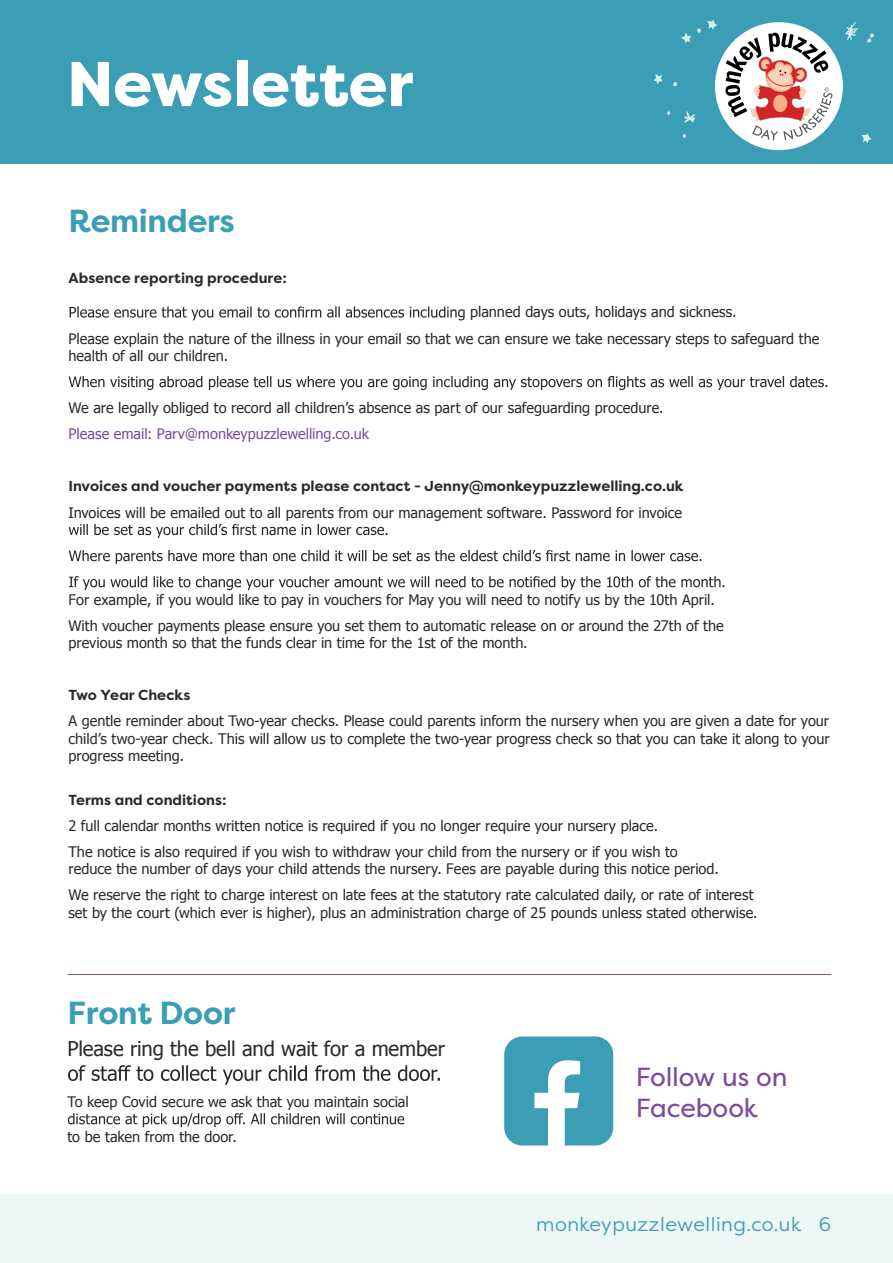
<style>
.page{position:relative;width:893px;height:1263px;background:#fff}
.page>*{position:absolute;margin:0;border:0;box-sizing:border-box;transform-origin:0 0}
.t1{font:800 63px "Filson Pro";letter-spacing:-.005em;color:#fff}
.t2{font:700 31.95px "Filson Pro";letter-spacing:-.01em;color:#3a9eb5}
.t3{font:26.1px/31.3px "Filson Pro";letter-spacing:-.005em;color:#7b4c9e}
.t4{font:20.25px "Tahoma";letter-spacing:-.01em;color:#2c2a29}
.t5{font:19.5px "Filson Pro";letter-spacing:.025em;color:#3c9eb5}
.t6{font:14.55px/26.1px "Tahoma";color:#2c2a29}
.t7{font:700 14.55px "Filson Pro";color:#2c2a29}
.t8{font:14.55px "Tahoma";letter-spacing:-.005em;color:#7b4c9e}
</style>
<div class="page">
<div style="left:0;top:0;width:893px;height:164px;background:#3c9eb5"></div>
<div style="left:715px;top:22px;width:128px;height:128px;background:#fff;border-radius:50%"></div>
<svg style="left:725px;top:33px;width:107px;height:107px"></svg>
<svg style="left:654px;top:74px;width:8px;height:10px"></svg>
<svg style="left:673px;top:82px;width:4px;height:4px"></svg>
<svg style="left:861px;top:133px;width:11px;height:10px"></svg>
<svg style="left:845px;top:22px;width:13px;height:18px"></svg>
<svg style="left:867px;top:33px;width:7px;height:10px"></svg>
<svg style="left:681px;top:33px;width:10px;height:10px"></svg>
<svg style="left:697px;top:19px;width:21px;height:14px"></svg>
<svg style="left:684px;top:111px;width:11px;height:11px"></svg>
<svg style="left:682px;top:134px;width:4px;height:4px"></svg>
<svg style="left:667px;top:111px;width:3px;height:4px"></svg>
<div style="left:0;top:1195px;width:893px;height:68px;background:#edf7f6"></div>
<svg style="left:70px;top:306px;width:395px;height:14px"></svg>
<svg style="left:69px;top:376px;width:758px;height:14px"></svg>
<svg style="left:69px;top:524px;width:318px;height:14px"></svg>
<svg style="left:69px;top:550px;width:632px;height:14px"></svg>
<svg style="left:69px;top:576px;width:655px;height:14px"></svg>
<hr style="left:67px;top:974px;width:764px;height:1px;background:#7b4c9e">
<svg style="left:68px;top:1065px;width:372px;height:20px"></svg>
<svg style="left:68px;top:1113px;width:336px;height:14px"></svg>
<svg style="left:504px;top:1036px;width:109px;height:109px"></svg>
<h1 class="t1" style="left:67px;top:45px;width:348px">Newsletter</h1>
<h2 class="t2" style="left:68px;top:201px;width:168px">Reminders</h2>
<p class="t7" style="left:68px;top:268px;width:220px">Absence reporting procedure:</p>
<p class="t6" style="left:68px;top:298px;width:752px;text-indent:402px">planned days outs, holidays and sickness.<br>Please explain the nature of the illness in your email so that we can ensure we take necessary steps to safeguard the</p>
<p class="t6" style="left:68px;top:342px;width:161px">health of all our children.</p>
<p class="t6" style="left:68px;top:394px;width:597px">We are legally obliged to record all children’s absence as part of our safeguarding procedure.</p>
<p class="t8" style="left:69px;top:424px;width:302px">Please email: Parv@monkeypuzzlewelling.co.uk</p>
<p class="t7" style="left:69px;top:477px;width:616px">Invoices and voucher payments please contact - Jenny@monkeypuzzlewelling.co.uk</p>
<p class="t6" style="left:69px;top:499px;width:615px">Invoices will be emailed out to all parents from our management software. Password for invoice</p>
<p class="t6" style="left:68px;top:585px;width:657px">For example, if you would like to pay in vouchers for May you will need to notify us by the 10th April.<br>With voucher payments please ensure you set them to automatic release on or around the 27th of the</p>
<p class="t6" style="left:68px;top:629px;width:461px">previous month so that the funds clear in time for the 1st of the month.</p>
<p class="t7" style="left:68px;top:686px;width:124px">Two Year Checks</p>
<p class="t6" style="left:68px;top:712px;width:763px;line-height:17.4px;text-align:justify">A gentle reminder about Two-year checks. Please could parents inform the nursery when you are given a date for your child’s two-year check. This will allow us to complete the two-year progress check so that you can take it along to your progress meeting.</p>
<p class="t7" style="left:68px;top:790px;width:160px">Terms and conditions:</p>
<p class="t6" style="left:68px;top:812px;width:611px">2 full calendar months written notice is required if you no longer require your nursery place.<br>The notice is also required if you wish to withdraw your child from the nursery or if you wish to</p>
<p class="t6" style="left:68px;top:855px;width:687px">reduce the number of days your child attends the nursery. Fees are payable during this notice period.<br>We reserve the right to charge interest on late fees at the statutory rate calculated daily, or rate of interest</p>
<p class="t6" style="left:68px;top:899px;width:691px">set by the court (which ever is higher), plus an administration charge of 25 pounds unless stated otherwise.</p>
<h2 class="t2" style="left:67px;top:993px;width:170px">Front Door</h2>
<h3 class="t4" style="left:67px;top:1035px;width:379px">Please ring the bell and wait for a member</h3>
<p class="t6" style="left:67px;top:1088px;width:343px">To keep Covid secure we ask that you maintain social</p>
<p class="t6" style="left:67px;top:1122px;width:171px">to be taken from the door.</p>
<h3 class="t3" style="left:636px;top:1060px;width:153px">Follow us on<br>Facebook</h3>
<h3 class="t5" style="left:536px;top:1212px;width:296px">monkeypuzzlewelling.co.uk 6</h3>
</div>
